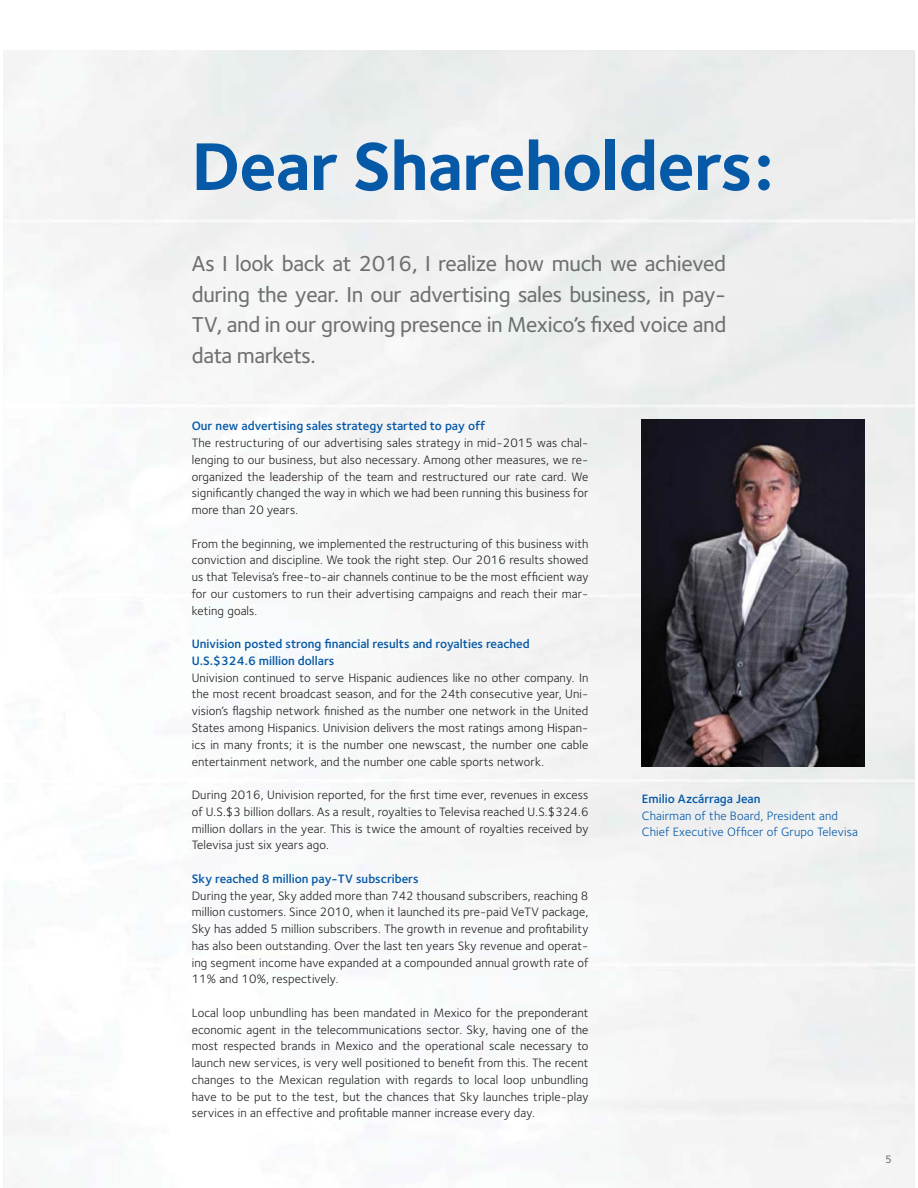
<style>
.page{position:relative;width:918px;height:1188px;background:#fff}
.page>*{position:absolute;margin:0;border:0;box-sizing:border-box;transform-origin:0 0}
.t1{font:700 69.9px "Foundry Sterling";letter-spacing:-.015em;color:#0659a7}
.t2{font:500 22.35px/30.8px "Foundry Sterling";letter-spacing:-.015em;color:#6d6f71;text-align:justify}
.t3{font:12.6px/16.8px "Foundry Sterling";letter-spacing:.01em;color:#231f20;text-align:justify}
.t4{font:600 12.6px/16.8px "Foundry Sterling";color:#0659a7}
.t5{font:12.6px/16.8px "Foundry Sterling";letter-spacing:.01em;color:#0659a7}
.t6{font:500 11.25px "Foundry Sterling";color:#6d6f71}
</style>
<div class="page">
<img style="left:4px;top:50px;width:910px;height:1138px">
<img style="left:642px;top:420px;width:222px;height:347px">
<h1 class="t1" style="left:192px;top:137px;width:584px">Dear Shareholders:</h1>
<h2 class="t2" style="left:192px;top:250px;width:536px">As I look back at 2016, I realize how much we achieved during the year. In our advertising sales business, in pay-TV, and in our growing presence in Mexico’s fixed voice and data markets.</h2>
<p class="t4" style="left:192px;top:419px;width:295px">Our new advertising sales strategy started to pay off</p>
<p class="t3" style="left:192px;top:436px;width:398px">The restructuring of our advertising sales strategy in mid-2015 was chal&shy;lenging to our business, but also necessary. Among other measures, we re&shy;organized the leadership of the team and restructured our rate card. We significantly changed the way in which we had been running this business for more than 20 years.</p>
<p class="t3" style="left:192px;top:536px;width:398px">From the beginning, we implemented the restructuring of this business with conviction and discipline. We took the right step. Our 2016 results showed us that Televisa’s free-to-air channels continue to be the most efficient way for our customers to run their advertising campaigns and reach their mar&shy;keting goals.</p>
<p class="t4" style="left:192px;top:637px;width:339px">Univision posted strong financial results and royalties reached<br>U.S.$324.6 million dollars</p>
<p class="t3" style="left:192px;top:670px;width:398px">Univision continued to serve Hispanic audiences like no other company. In the most recent broadcast season, and for the 24th consecutive year, Uni&shy;vision’s flagship network finished as the number one network in the United States among Hispanics. Univision delivers the most ratings among Hispan&shy;ics in many fronts; it is the number one newscast, the number one cable entertainment network, and the number one cable sports network.</p>
<p class="t3" style="left:192px;top:788px;width:398px">During 2016, Univision reported, for the first time ever, revenues in excess of U.S.$3 billion dollars. As a result, royalties to Televisa reached U.S.$324.6 million dollars in the year. This is twice the amount of royalties received by Televisa just six years ago.</p>
<p class="t4" style="left:192px;top:871px;width:228px">Sky reached 8 million pay-TV subscribers</p>
<p class="t3" style="left:192px;top:888px;width:398px">During the year, Sky added more than 742 thousand subscribers, reaching 8 million customers. Since 2010, when it launched its pre-paid VeTV package, Sky has added 5 million subscribers. The growth in revenue and profitability has also been outstanding. Over the last ten years Sky revenue and operat&shy;ing segment income have expanded at a compounded annual growth rate of 11% and 10%, respectively.</p>
<p class="t3" style="left:192px;top:1006px;width:398px">Local loop unbundling has been mandated in Mexico for the preponderant economic agent in the telecommunications sector. Sky, having one of the most respected brands in Mexico and the operational scale necessary to launch new services, is very well positioned to benefit from this. The recent changes to the Mexican regulation with regards to local loop unbundling have to be put to the test, but the chances that Sky launches triple-play services in an effective and profitable manner increase every day.</p>
<p class="t4" style="left:642px;top:791px;width:120px">Emilio Azcárraga Jean</p>
<p class="t5" style="left:642px;top:808px;width:218px">Chairman of the Board, President and<br>Chief Executive Officer of Grupo Televisa</p>
<p class="t6" style="left:885px;top:1155px;width:8px">5</p>
</div>
